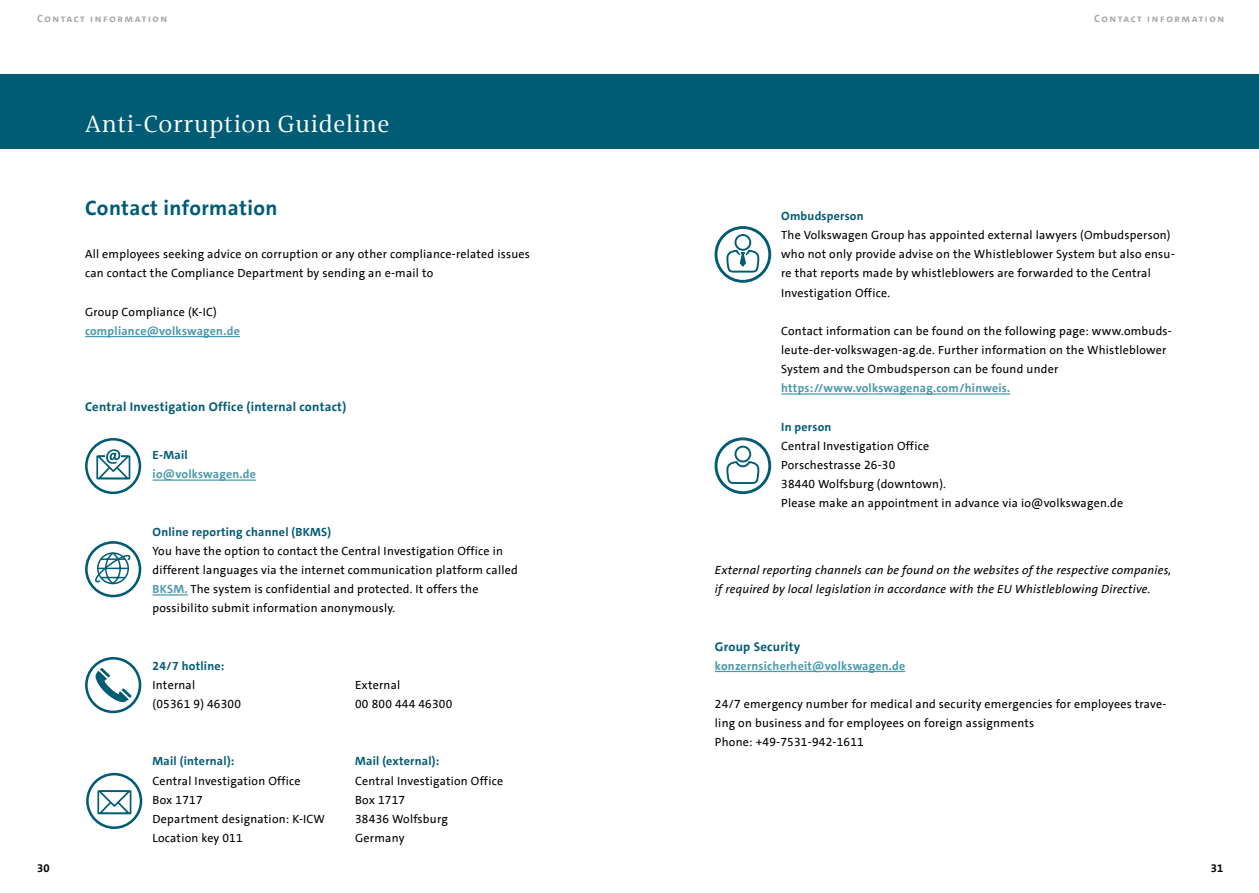
<style>
.page{position:relative;width:1259px;height:893px;background:#fff}
.page>*{position:absolute;margin:0;border:0;box-sizing:border-box;transform-origin:0 0}
.t1{font:24px "VWAG The Antiqua";letter-spacing:.03em;color:#fff}
.t2{font:700 21px "VWAG The Sans";color:#005b75}
.t3{font:700 12.75px "VWAG The Sans";letter-spacing:.02em;color:#005b75}
.t4{font:12px/19.2px "VWAG The Sans";letter-spacing:.02em;color:#000}
.t5{font:italic 12px/19.2px "VWAG The Sans";letter-spacing:.02em;color:#000}
.t6{font:700 12px "VWAG The Sans";color:#4a99ab}
.t7{font:700 12px "VWAG The Sans";letter-spacing:.02em;color:#005b75}
.t8{font:700 11.25px "VWAG The Sans";color:#000}
.t9{font:700 10.5px "VWAG The Sans";letter-spacing:.15em;color:#a7a9ac}
.s1{font-weight:700;color:#4a99ab}
</style>
<div class="page">
<div style="left:0;top:74px;width:1259px;height:75px;background:#005b75"></div>
<hr style="left:85px;top:336px;width:155px;height:1px;background:#4a99ab">
<hr style="left:153px;top:479px;width:103px;height:2px;background:#4a99ab">
<hr style="left:153px;top:594px;width:35px;height:1px;background:#4a99ab">
<hr style="left:715px;top:671px;width:190px;height:1px;background:#4a99ab">
<div style="left:85px;top:657px;width:56px;height:56px;border:3px solid #005b75;border-radius:50%"></div>
<svg style="left:95px;top:668px;width:37px;height:35px"></svg>
<div style="left:86px;top:773px;width:56px;height:56px;border:3px solid #005b75;border-radius:50%"></div>
<svg style="left:97px;top:790px;width:35px;height:25px"></svg>
<div style="left:85px;top:541px;width:56px;height:56px;border:3px solid #005b75;border-radius:50%"></div>
<svg style="left:94px;top:551px;width:36px;height:34px"></svg>
<div style="left:85px;top:438px;width:56px;height:56px;border:3px solid #005b75;border-radius:50%"></div>
<svg style="left:96px;top:449px;width:35px;height:31px"></svg>
<hr style="left:781px;top:393px;width:229px;height:2px;background:#4a99ab">
<div style="left:734px;top:234px;width:17px;height:17px;border:2px solid #005b75;border-radius:50%"></div>
<div style="left:714px;top:226px;width:57px;height:57px;border:3px solid #005b75;border-radius:50%"></div>
<svg style="left:726px;top:250px;width:33px;height:23px"></svg>
<div style="left:714px;top:437px;width:57px;height:57px;border:3px solid #005b75;border-radius:50%"></div>
<svg style="left:725px;top:445px;width:35px;height:40px"></svg>
<p class="t9" style="left:37px;top:12px;width:132px">Contact information</p>
<h1 class="t1" style="left:85px;top:109px;width:306px">Anti-Corruption Guideline</h1>
<h2 class="t2" style="left:85px;top:195px;width:194px">Contact information</h2>
<p class="t4" style="left:85px;top:245px;width:446px">All employees seeking advice on corruption or any other compliance-related issues can contact the Compliance Department by sending an e-mail to</p>
<p class="t4" style="left:85px;top:302px;width:133px">Group Compliance (K-IC)</p>
<p class="t6" style="left:85px;top:323px;width:156px">compliance@volkswagen.de</p>
<p class="t3" style="left:85px;top:399px;width:263px">Central Investigation Office (internal contact)</p>
<p class="t7" style="left:153px;top:447px;width:37px">E-Mail</p>
<p class="t6" style="left:153px;top:467px;width:105px">io@volkswagen.de</p>
<p class="t7" style="left:153px;top:524px;width:180px">Online reporting channel (BKMS)</p>
<p class="t4" style="left:153px;top:541px;width:367px">You have the option to contact the Central Investigation Office in different languages via the internet communication platform called <span class="s1">BKSM.</span> The system is confidential and protected. It offers the possibilito submit information anonymously.</p>
<p class="t7" style="left:153px;top:658px;width:73px">24/7 hotline:</p>
<p class="t4" style="left:153px;top:675px;width:44px">Internal</p>
<p class="t4" style="left:355px;top:675px;width:47px">External</p>
<p class="t4" style="left:153px;top:694px;width:90px">(05361 9) 46300</p>
<p class="t4" style="left:355px;top:694px;width:99px">00 800 444 46300</p>
<p class="t7" style="left:153px;top:754px;width:83px">Mail (internal):</p>
<p class="t7" style="left:355px;top:754px;width:86px">Mail (external):</p>
<p class="t4" style="left:153px;top:771px;width:150px">Central Investigation Office</p>
<p class="t4" style="left:355px;top:771px;width:150px">Central Investigation Office</p>
<p class="t4" style="left:153px;top:790px;width:52px">Box 1717</p>
<p class="t4" style="left:355px;top:790px;width:52px">Box 1717</p>
<p class="t4" style="left:153px;top:809px;width:174px">Department designation: K-ICW</p>
<p class="t4" style="left:355px;top:809px;width:94px">38436 Wolfsburg</p>
<p class="t4" style="left:153px;top:828px;width:92px">Location key 011</p>
<p class="t4" style="left:355px;top:828px;width:51px">Germany</p>
<p class="t9" style="left:1094px;top:12px;width:132px">Contact information</p>
<p class="t7" style="left:781px;top:208px;width:84px">Ombudsperson</p>
<p class="t4" style="left:781px;top:226px;width:395px">The Volkswagen Group has appointed external lawyers (Ombudsperson) who not only provide advise on the Whistleblower System but also ensu&shy;re that reports made by whistleblowers are forwarded to the Central Investigation Office.</p>
<p class="t4" style="left:781px;top:321px;width:392px">Contact information can be found on the following page: www.ombuds&shy;leute-der-volkswagen-ag.de. Further information on the Whistleblower<br>System and the Ombudsperson can be found under</p>
<p class="t6" style="left:781px;top:380px;width:230px">https://www.volkswagenag.com/hinweis.</p>
<p class="t7" style="left:781px;top:419px;width:52px">In person</p>
<p class="t4" style="left:781px;top:436px;width:343px">Central Investigation Office<br>Porschestrasse 26-30<br>38440 Wolfsburg (downtown).<br>Please make an appointment in advance via io@volkswagen.de</p>
<p class="t5" style="left:715px;top:560px;width:458px">External reporting channels can be found on the websites of the respective companies, if required by local legislation in accordance with the EU Whistleblowing Directive.</p>
<p class="t3" style="left:715px;top:638px;width:87px">Group Security</p>
<p class="t6" style="left:715px;top:658px;width:192px">konzernsicherheit@volkswagen.de</p>
<p class="t4" style="left:715px;top:694px;width:453px">24/7 emergency number for medical and security emergencies for employees trave&shy;ling on business and for employees on foreign assignments<br>Phone: +49-7531-942-1611</p>
<p class="t8" style="left:37px;top:860px;width:14px">30</p>
<p class="t8" style="left:1211px;top:860px;width:14px">31</p>
</div>
